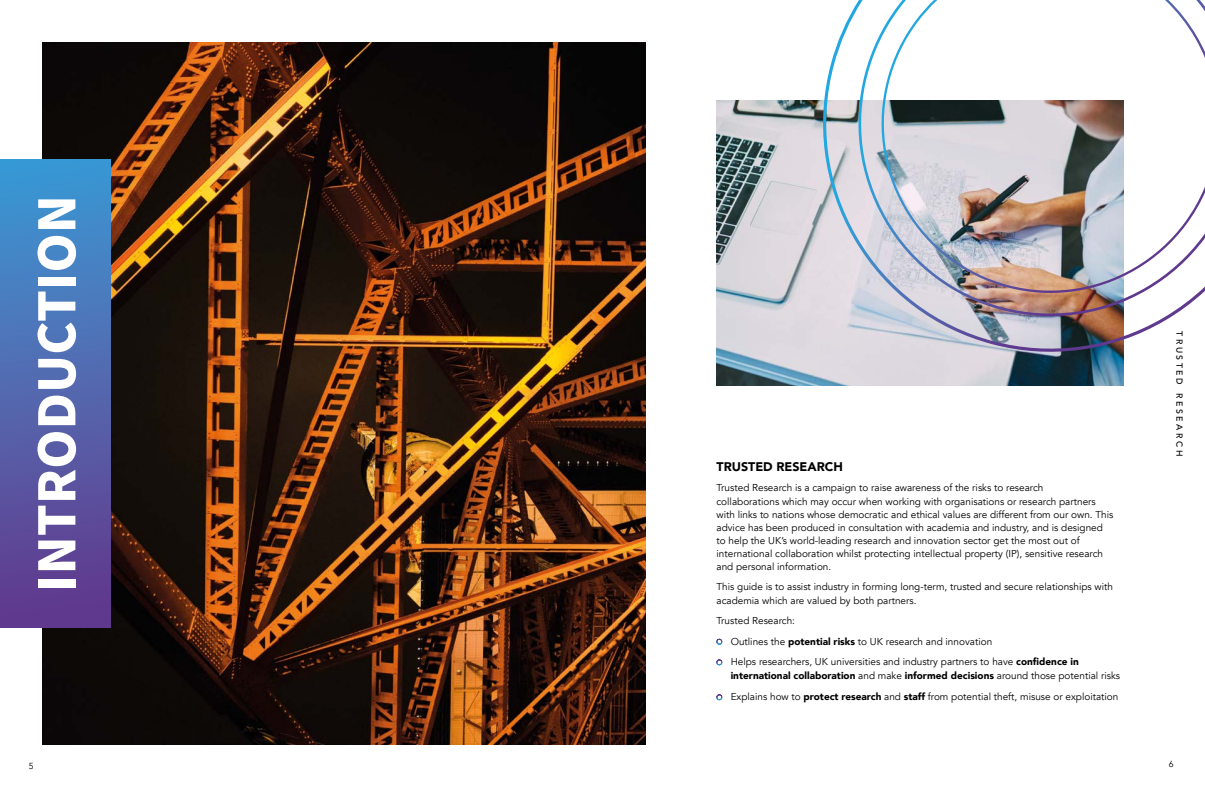
<style>
.page{position:relative;width:1205px;height:787px;background:#fff}
.page>*{position:absolute;margin:0;border:0;box-sizing:border-box;transform-origin:0 0}
.t1{font:900 50px "Noto Sans TC";color:#fff}
.t2{font:900 12.5px "Avenir";color:#000}
.t3{font:10px/13.1px "Avenir";color:#000}
.t4{font:500 8.75px "Avenir";letter-spacing:.3em;color:#000}
.t5{font:8.75px "Avenir";color:#000}
.s1{font-weight:900}
</style>
<div class="page">
<img style="left:43px;top:43px;width:602px;height:701px">
<div style="left:0;top:160px;width:111px;height:467px;background:linear-gradient(to bottom,#3d99d4,#65358a)"></div>
<img style="left:716px;top:101px;width:407px;height:284px">
<img style="left:821px;top:0;width:381px;height:354px">
<img style="left:880px;top:0;width:325px;height:294px">
<svg style="left:716px;top:638px;width:7px;height:7px"></svg>
<svg style="left:716px;top:659px;width:7px;height:6px"></svg>
<svg style="left:716px;top:694px;width:7px;height:6px"></svg>
<p class="t1" style="left:29px;top:592px;width:398px;rotate:-90deg">INTRODUCTION</p>
<p class="t5" style="left:29px;top:761px;width:6px">5</p>
<h5 class="t2" style="left:716px;top:456px;width:128px">TRUSTED RESEARCH</h5>
<p class="t3" style="left:716px;top:481px;width:398px">Trusted Research is a campaign to raise awareness of the risks to research<br>collaborations which may occur when working with organisations or research partners with links to nations whose democratic and ethical values are different from our own. This advice has been produced in consultation with academia and industry, and is designed to help the UK’s world-leading research and innovation sector get the most out of international collaboration whilst protecting intellectual property (IP), sensitive research and personal information.</p>
<p class="t3" style="left:716px;top:580px;width:398px">This guide is to assist industry in forming long-term, trusted and secure relationships with academia which are valued by both partners.</p>
<p class="t3" style="left:716px;top:614px;width:80px">Trusted Research:</p>
<p class="t3" style="left:731px;top:634px;width:263px">Outlines the <span class="s1">potential risks</span> to UK research and innovation</p>
<p class="t3" style="left:731px;top:655px;width:391px;line-height:13.8px">Helps researchers, UK universities and industry partners to have <span class="s1">confidence in international collaboration</span> and make <span class="s1">informed decisions</span> around those potential risks</p>
<p class="t3" style="left:731px;top:690px;width:389px">Explains how to <span class="s1">protect research</span> and <span class="s1">staff</span> from potential theft, misuse or exploitation</p>
<p class="t4" style="left:1187px;top:331px;width:127px;rotate:90deg">TRUSTED RESEARCH</p>
<p class="t5" style="left:1169px;top:758px;width:6px">6</p>
</div>
